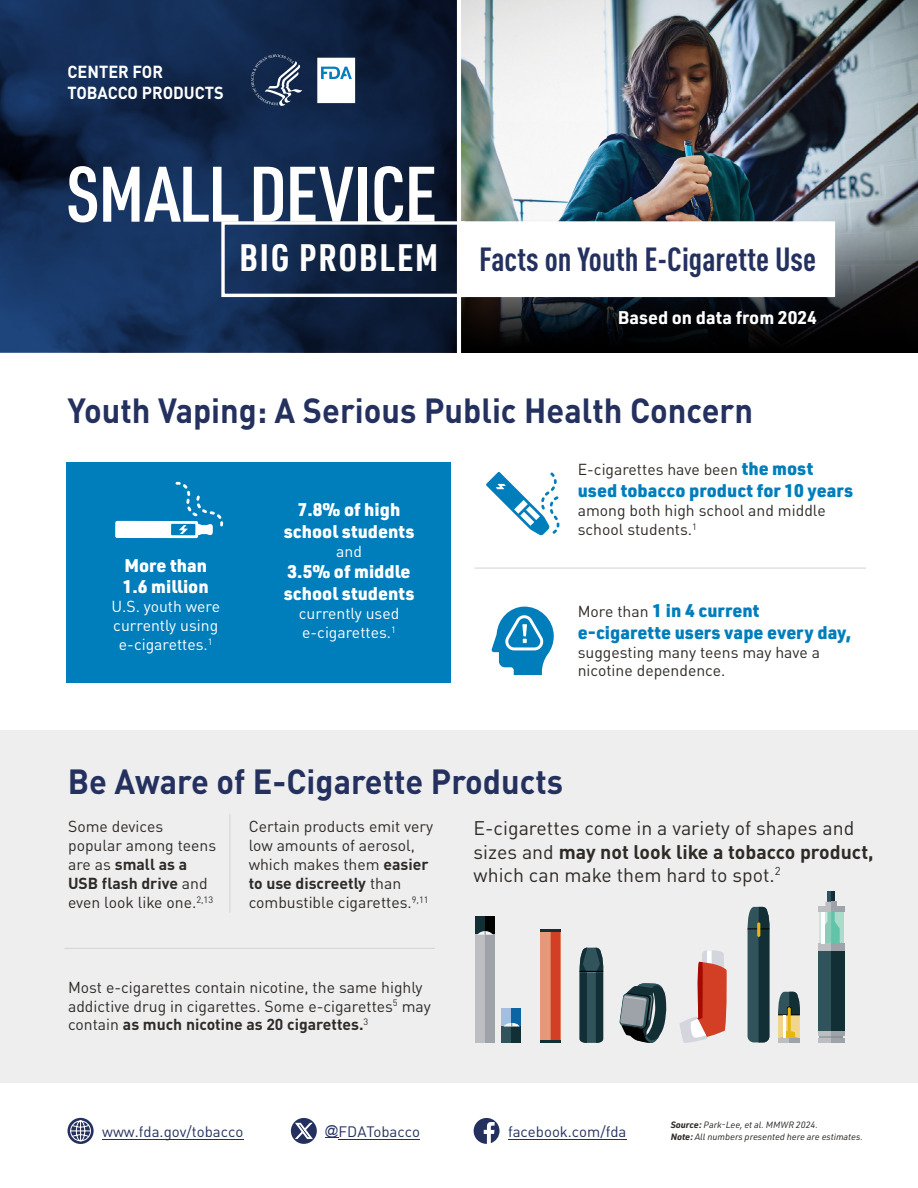
<style>
.page{position:relative;width:918px;height:1188px;background:#fff}
.page>*{position:absolute;margin:0;border:0;box-sizing:border-box;transform-origin:0 0}
.t1{font:600 76.95px "URWDIN Cond";letter-spacing:-.015em;color:#fff}
.t2{font:700 34.5px "DIN Pro";color:#24315f;scale:.94 1}
.t3{font:700 33px "DIN Cond";color:#24315f}
.t4{font:19.5px/23.4px "DIN Pro";color:#2e2a26}
.t5{font:900 18px/21.6px "URWDIN";color:#007dbb}
.t6{font:900 18px/21.6px "URWDIN";color:#fff}
.t7{font:700 18px "URWDIN";color:#fff}
.t8{font:700 17.25px/20.9px "DIN Pro";color:#fff;scale:.94 1}
.t9{font:15.75px/18.9px "DIN Pro";color:#2e2a26}
.t10{font:15.75px/18.9px "DIN Pro";color:#fff}
.t11{font:15px "DIN Pro";color:#24315f}
.t12{font:italic 9px "URWDIN";color:#2e2a26}
.s1{font-family:"URWDIN Cond";font-size:37.5px;color:#fff}
.s2{font-family:"URWDIN";font-weight:900;font-size:18px;color:#007dbb}
.s3{font-family:"DIN Pro";font-weight:400;font-size:15.75px;color:#2e2a26}
.s4{font-weight:700}
.s5{font-family:"Arial";font-size:13.5px}
</style>
<div class="page">
<img style="left:461px;top:0;width:457px;height:121px">
<img style="left:461px;top:121px;width:457px;height:232px">
<div style="left:67px;top:463px;width:384px;height:220px;background:#007dbb"></div>
<svg style="left:0;top:0;width:457px;height:353px;background:#11284d"></svg>
<div style="left:460px;top:221px;width:375px;height:76px;background:#fff;border:3px solid #fff"></div>
<div style="left:221px;top:221px;width:244px;height:76px;border:3px solid #fff"></div>
<hr style="left:457px;top:0;width:4px;height:356px;background:#fff">
<div style="left:0;top:731px;width:918px;height:352px;background:#eeeeef"></div>
<svg style="left:317px;top:58px;width:38px;height:45px"></svg>
<svg style="left:251px;top:55px;width:51px;height:51px;background:#374967"></svg>
<svg style="left:291px;top:1118px;width:26px;height:26px"></svg>
<hr style="left:102px;top:1139px;width:141px;height:1px;background:#24315f">
<svg style="left:474px;top:1118px;width:26px;height:26px"></svg>
<svg style="left:68px;top:1118px;width:26px;height:26px"></svg>
<svg style="left:70px;top:1120px;width:21px;height:22px"></svg>
<hr style="left:339px;top:1139px;width:81px;height:1px;background:#24315f">
<svg style="left:325px;top:1137px;width:14px;height:1px"></svg>
<hr style="left:508px;top:1139px;width:118px;height:1px;background:#24315f">
<svg style="left:295px;top:1123px;width:18px;height:16px"></svg>
<hr style="left:229px;top:814px;width:1px;height:99px;background:#d1d3d4">
<hr style="left:64px;top:948px;width:371px;height:1px;background:#d1d3d4">
<hr style="left:475px;top:568px;width:391px;height:1px;background:#d1d3d4">
<div style="left:475px;top:916px;width:19px;height:33px;background:#122f35"></div>
<div style="left:485px;top:916px;width:9px;height:33px;background:#000101"></div>
<div style="left:475px;top:935px;width:19px;height:108px;background:#bcbec2"></div>
<div style="left:485px;top:935px;width:9px;height:108px;background:#9da3a9"></div>
<svg style="left:477px;top:931px;width:16px;height:4px"></svg>
<div style="left:502px;top:1008px;width:19px;height:33px;background:#a1c0df"></div>
<div style="left:512px;top:1008px;width:9px;height:33px;background:#0b64a3"></div>
<div style="left:502px;top:1027px;width:19px;height:16px;background:#31535c"></div>
<div style="left:512px;top:1027px;width:9px;height:16px;background:#122f35"></div>
<svg style="left:504px;top:1023px;width:16px;height:4px"></svg>
<svg style="left:778px;top:991px;width:22px;height:47px"></svg>
<hr style="left:783px;top:1015px;width:3px;height:27px;background:#fff">
<div style="left:778px;top:1038px;width:17px;height:5px;background:#bcbec2"></div>
<div style="left:789px;top:1038px;width:11px;height:5px;background:#9da3a9"></div>
<svg style="left:747px;top:907px;width:23px;height:136px;background:#2f4c53"></svg>
<hr style="left:757px;top:922px;width:3px;height:15px;background:#e6b711;border-radius:2px">
<div style="left:820px;top:1034px;width:23px;height:7px;background:#9da3a9"></div>
<div style="left:831px;top:1034px;width:12px;height:7px;background:#8b9399"></div>
<div style="left:818px;top:1038px;width:26px;height:5px;background:#bcbec2"></div>
<div style="left:831px;top:1038px;width:13px;height:5px;background:#9da3a9"></div>
<div style="left:827px;top:892px;width:8px;height:14px;background:#31535c"></div>
<div style="left:819px;top:912px;width:24px;height:31px;background:#cbe8dd"></div>
<div style="left:831px;top:912px;width:12px;height:31px;background:#aadbcb"></div>
<hr style="left:831px;top:892px;width:4px;height:14px;background:#122f35">
<div style="left:818px;top:943px;width:26px;height:8px;background:#bcbec2"></div>
<div style="left:831px;top:943px;width:13px;height:8px;background:#9da3a9"></div>
<div style="left:818px;top:906px;width:26px;height:6px;background:#bcbec2"></div>
<div style="left:831px;top:906px;width:13px;height:6px;background:#9da3a9"></div>
<svg style="left:825px;top:902px;width:15px;height:41px"></svg>
<hr style="left:821px;top:912px;width:4px;height:31px;background:#fff">
<div style="left:818px;top:951px;width:26px;height:85px;background:#31535c"></div>
<div style="left:831px;top:951px;width:13px;height:85px;background:#122f35"></div>
<div style="left:818px;top:1031px;width:26px;height:5px;background:#bcbec2"></div>
<div style="left:831px;top:1031px;width:13px;height:5px;background:#9da3a9"></div>
<div style="left:540px;top:930px;width:20px;height:112px;background:#e69979"></div>
<div style="left:551px;top:930px;width:9px;height:112px;background:#d33f24"></div>
<hr style="left:540px;top:930px;width:20px;height:2px;background:#122f35">
<hr style="left:540px;top:1040px;width:20px;height:3px;background:#122f35">
<svg style="left:579px;top:947px;width:25px;height:96px;background:#2f4c52"></svg>
<svg style="left:680px;top:950px;width:47px;height:93px"></svg>
<svg style="left:619px;top:983px;width:47px;height:60px"></svg>
<svg style="left:491px;top:606px;width:63px;height:69px"></svg>
<svg style="left:115px;top:482px;width:108px;height:56px"></svg>
<svg style="left:486px;top:472px;width:73px;height:63px"></svg>
<p class="t8" style="left:68px;top:59px;width:168px">CENTER FOR<br>TOBACCO PRODUCTS</p>
<h1 class="t1" style="left:67px;top:143px;width:372px">SMALL DEVICE</h1>
<h1 class="t3" style="left:240px;top:239px;width:578px"><span class="s1">BIG PROBLEM</span> Facts on Youth E-Cigarette Use</h1>
<p class="t7" style="left:618px;top:305px;width:200px">Based on data from 2024</p>
<h2 class="t2" style="left:68px;top:382px;width:731px">Youth Vaping: A Serious Public Health Concern</h2>
<p class="t6" style="left:123px;top:554px;width:87px">More than<br>1.6 million</p>
<p class="t10" style="left:111px;top:596px;width:110px;text-align:center">U.S. youth were currently using e-cigarettes.<sup>1</sup></p>
<p class="t9" style="left:578px;top:459px;width:237px">E-cigarettes have been <span class="s2">the most</span></p>
<p class="t5" style="left:578px;top:479px;width:277px">used tobacco product for 10 years</p>
<p class="t9" style="left:578px;top:499px;width:249px">among both high school and middle school students.<sup>1</sup></p>
<p class="t6" style="left:284px;top:498px;width:132px;text-align:center">7.8% of high school students</p>
<p class="t10" style="left:336px;top:540px;width:27px">and</p>
<p class="t6" style="left:284px;top:560px;width:132px">3.5% of middle school students</p>
<p class="t10" style="left:299px;top:602px;width:102px">currently used e-cigarettes.<sup>1</sup></p>
<p class="t5" style="left:578px;top:599px;width:275px"><span class="s3">More than</span> 1 in 4 current e-cigarette users vape every day,</p>
<p class="t9" style="left:578px;top:641px;width:244px">suggesting many teens may have a nicotine dependence.</p>
<h2 class="t2" style="left:68px;top:753px;width:528px">Be Aware of E-Cigarette Products</h2>
<p class="t4" style="left:474px;top:815px;width:402px">E-cigarettes come in a variety of shapes and sizes and <span class="s4">may not look like a tobacco product, </span>which can make them hard to spot.<sup>2</sup></p>
<p class="t9" style="left:68px;top:816px;width:150px">Some devices popular among teens are as <span class="s4">small as a<br>USB flash drive</span> and even look like one.<sup>2,13</sup></p>
<p class="t9" style="left:249px;top:816px;width:186px">Certain products emit very low amounts of aerosol, which makes them <span class="s4">easier to use discreetly</span> than combustible cigarettes.<sup>9,11</sup></p>
<p class="t9" style="left:68px;top:976px;width:364px">Most e-cigarettes contain nicotine, the same highly addictive drug in cigarettes. Some e-cigarettes<sup>5</sup> may contain <span class="s4">as much nicotine as 20 cigarettes.</span><sup>3</sup></p>
<p class="t12" style="left:671px;top:1119px;width:149px"><span class="s4">Source:</span> Park-Lee, et al. MMWR 2024.</p>
<p class="t11" style="left:102px;top:1119px;width:143px">www.fda.gov/tobacco</p>
<p class="t11" style="left:325px;top:1119px;width:97px"><span class="s5">@</span>FDATobacco</p>
<p class="t12" style="left:671px;top:1131px;width:194px"><span class="s4">Note:</span> All numbers presented here are estimates.</p>
<p class="t11" style="left:508px;top:1119px;width:120px">facebook.com/fda</p>
</div>
